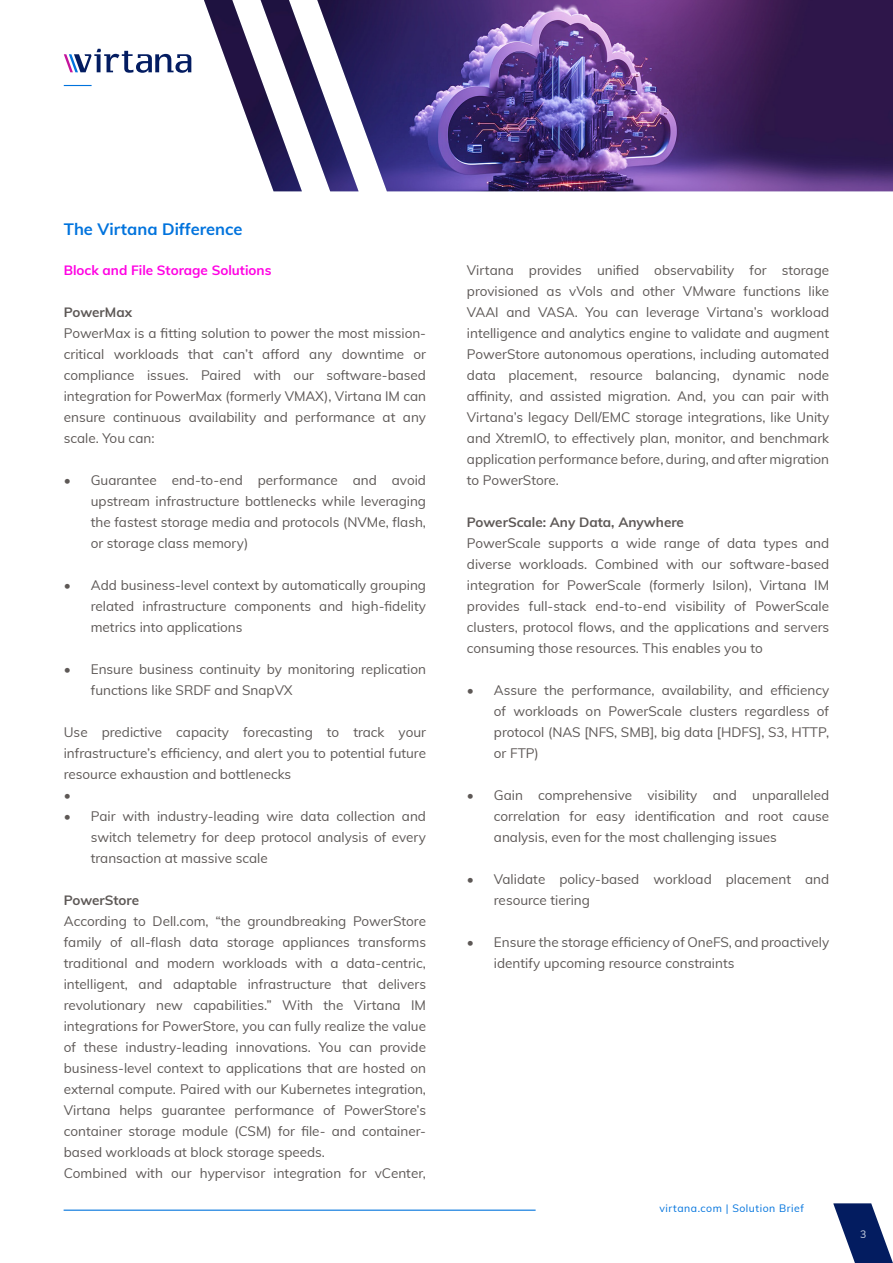
<style>
.page{position:relative;width:893px;height:1263px;background:#fff}
.page>*{position:absolute;margin:0;border:0;box-sizing:border-box;transform-origin:0 0}
.Section_Heading{font:700 16.5px "Muli";color:#0073dd}
.Body_Copy{font:13.5px/21px "Muli";color:#5d5856;text-align:justify}
.Body_Copy-2{font:700 13.5px "Muli";color:#5d5856}
.Body_Copy-3{font:700 13.5px "Muli";color:#ff00e3}
.t1{font:10.5px "Muli";letter-spacing:.05em;color:#0073dd}
.t2{font:10.5px "Muli";color:#d2dae7}
</style>
<div class="page">
<hr style="left:64px;top:1209px;width:472px;height:2px;background:#0073dd">
<svg style="left:833px;top:1203px;width:60px;height:60px"></svg>
<svg style="left:64px;top:49px;width:127px;height:24px"></svg>
<svg style="left:64px;top:85px;width:28px;height:1px"></svg>
<img style="left:204px;top:0;width:689px;height:191px">
<p class="Section_Heading" style="left:64px;top:217px;width:180px">The Virtana Difference</p>
<p class="Body_Copy-3" style="left:64px;top:260px;width:209px">Block and File Storage Solutions</p>
<p class="Body_Copy-2" style="left:64px;top:302px;width:70px">PowerMax</p>
<p class="Body_Copy" style="left:64px;top:322px;width:364px">PowerMax is a fitting solution to power the most mission&shy;critical workloads that can’t afford any downtime or compliance issues. Paired with our software-based integration for PowerMax (formerly VMAX), Virtana IM can ensure continuous availability and performance at any scale. You can:</p>
<p class="Body_Copy" style="left:91px;top:469px;width:337px;text-indent:-27px">• Guarantee end-to-end performance and avoid upstream infrastructure bottlenecks while leveraging the fastest storage media and protocols (NVMe, flash, or storage class memory)</p>
<p class="Body_Copy" style="left:91px;top:574px;width:337px;text-indent:-27px">• Add business-level context by automatically grouping related infrastructure components and high-fidelity metrics into applications</p>
<p class="Body_Copy" style="left:91px;top:658px;width:337px;text-indent:-27px">• Ensure business continuity by monitoring replication functions like SRDF and SnapVX</p>
<p class="Body_Copy" style="left:64px;top:721px;width:364px">Use predictive capacity forecasting to track your infrastructure’s efficiency, and alert you to potential future resource exhaustion and bottlenecks</p>
<p class="Body_Copy" style="left:64px;top:784px;width:9px">•</p>
<p class="Body_Copy" style="left:91px;top:805px;width:337px;text-indent:-27px">• Pair with industry-leading wire data collection and switch telemetry for deep protocol analysis of every transaction at massive scale</p>
<p class="Body_Copy-2" style="left:64px;top:890px;width:77px">PowerStore</p>
<p class="Body_Copy" style="left:64px;top:910px;width:364px">According to Dell.com, “the groundbreaking PowerStore family of all-flash data storage appliances transforms traditional and modern workloads with a data-centric, intelligent, and adaptable infrastructure that delivers revolutionary new capabilities.” With the Virtana IM integrations for PowerStore, you can fully realize the value of these industry-leading innovations. You can provide business-level context to applications that are hosted on external compute. Paired with our Kubernetes integration, Virtana helps guarantee performance of PowerStore’s container storage module (CSM) for file- and container&shy;based workloads at block storage speeds.</p>
<p class="Body_Copy" style="left:64px;top:1162px;width:364px">Combined with our hypervisor integration for vCenter,</p>
<p class="Body_Copy" style="left:467px;top:259px;width:364px">Virtana provides unified observability for storage provisioned as vVols and other VMware functions like VAAI and VASA. You can leverage Virtana’s workload intelligence and analytics engine to validate and augment PowerStore autonomous operations, including automated data placement, resource balancing, dynamic node affinity, and assisted migration. And, you can pair with Virtana’s legacy Dell/EMC storage integrations, like Unity and XtremIO, to effectively plan, monitor, and benchmark application performance before, during, and after migration to PowerStore.</p>
<p class="Body_Copy-2" style="left:467px;top:512px;width:219px">PowerScale: Any Data, Anywhere</p>
<p class="Body_Copy" style="left:467px;top:532px;width:364px">PowerScale supports a wide range of data types and diverse workloads. Combined with our software-based integration for PowerScale (formerly Isilon), Virtana IM provides full-stack end-to-end visibility of PowerScale clusters, protocol flows, and the applications and servers consuming those resources. This enables you to</p>
<p class="Body_Copy" style="left:494px;top:679px;width:337px;text-indent:-27px">• Assure the performance, availability, and efficiency of workloads on PowerScale clusters regardless of protocol (NAS [NFS, SMB], big data [HDFS], S3, HTTP, or FTP)</p>
<p class="Body_Copy" style="left:494px;top:784px;width:337px;text-indent:-27px">• Gain comprehensive visibility and unparalleled correlation for easy identification and root cause analysis, even for the most challenging issues</p>
<p class="Body_Copy" style="left:494px;top:868px;width:337px;text-indent:-27px">• Validate policy-based workload placement and resource tiering</p>
<p class="Body_Copy" style="left:494px;top:931px;width:337px;text-indent:-27px">• Ensure the storage efficiency of OneFS, and proactively identify upcoming resource constraints</p>
<p class="t1" style="left:659px;top:1201px;width:146px">virtana.com | Solution Brief</p>
<p class="t2" style="left:860px;top:1227px;width:8px">3</p>
</div>
